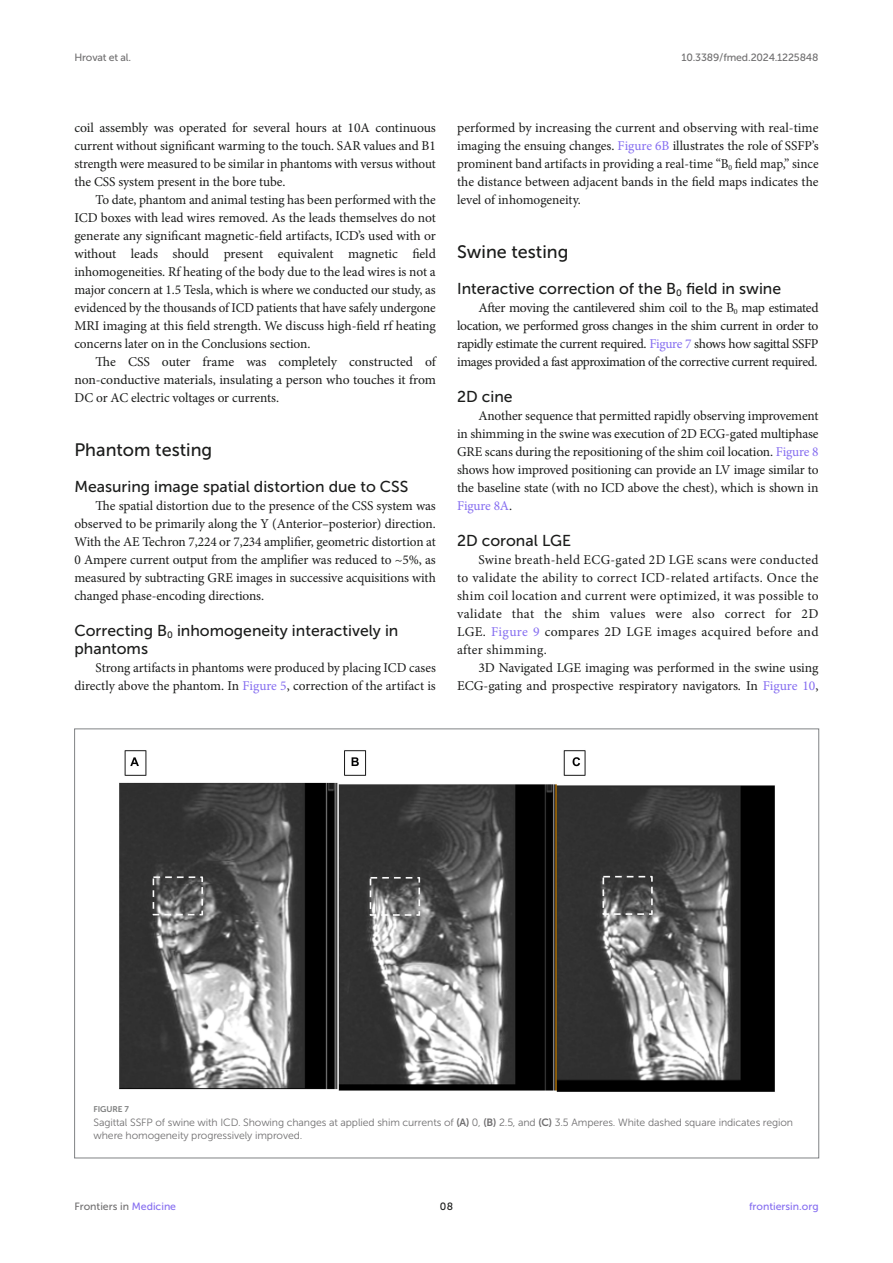
<style>
.page{position:relative;width:893px;height:1263px;background:#fff}
.page>*{position:absolute;margin:0;border:0;box-sizing:border-box;transform-origin:0 0}
.HEAD_2{font:18px "Museo Sans 500";color:#1b1c1b}
.HEAD_3_after_HEAD_2{font:15.75px "Museo Sans 500";color:#1b1c1b}
.HEAD_3{font:15.75px/18px "Museo Sans 500";color:#1b1c1b}
.TEXT_FLUSH{font:13.5px/18px "Minion Pro";letter-spacing:-.005em;color:#1b1c1b;text-align:justify}
.TEXT{font:13.5px/18px "Minion Pro";letter-spacing:-.005em;color:#1b1c1b;text-align:justify}
.FIG_LEG{font:10.5px/13.5px "Museo Sans 300";letter-spacing:-.01em;color:#706f70}
.t1{font:10.5px "Museo Sans 500";letter-spacing:-.015em;color:#706f70}
.t2{font:10.5px "Museo Sans 500";color:#856df0}
.t3{font:10.5px "Museo Sans 500";color:#1b1c1b}
.FIG_HD{font:8.25px "Museo Sans 700";letter-spacing:-.01em;color:#7e7f7f}
.s1{color:#856df0}
.s2{font-family:"Museo Sans 700"}
</style>
<div class="page">
<img style="left:119px;top:750px;width:656px;height:342px">
<p class="t1" style="left:74px;top:51px;width:58px">Hrovat et al.</p>
<p class="t1" style="left:681px;top:51px;width:139px">10.3389/fmed.2024.1225848</p>
<p class="TEXT" style="left:74px;top:119px;width:363px">coil assembly was operated for several hours at 10A continuous current without significant warming to the touch. SAR values and B1 strength were measured to be similar in phantoms with versus without the CSS system present in the bore tube.</p>
<p class="TEXT" style="left:74px;top:191px;width:363px;text-indent:21px">To date, phantom and animal testing has been performed with the ICD boxes with lead wires removed. As the leads themselves do not generate any significant magnetic-field artifacts, ICD’s used with or without leads should present equivalent magnetic field inhomogeneities. Rf heating of the body due to the lead wires is not a major concern at 1.5 Tesla, which is where we conducted our study, as evidenced by the thousands of ICD patients that have safely undergone MRI imaging at this field strength. We discuss high-field rf heating concerns later on in the Conclusions section.</p>
<p class="TEXT" style="left:74px;top:353px;width:363px;text-indent:21px">The CSS outer frame was completely constructed of non-conductive materials, insulating a person who touches it from DC or AC electric voltages or currents.</p>
<p class="HEAD_2" style="left:74px;top:440px;width:139px">Phantom testing</p>
<p class="HEAD_3_after_HEAD_2" style="left:74px;top:478px;width:336px">Measuring image spatial distortion due to CSS</p>
<p class="TEXT_FLUSH" style="left:74px;top:497px;width:363px;text-indent:21px">The spatial distortion due to the presence of the CSS system was observed to be primarily along the Y (Anterior–posterior) direction.<br>With the AE Techron 7,224 or 7,234 amplifier, geometric distortion at 0 Ampere current output from the amplifier was reduced to ~5%, as measured by subtracting GRE images in successive acquisitions with changed phase-encoding directions.</p>
<p class="HEAD_3" style="left:74px;top:622px;width:326px">Correcting B<sub>0</sub> inhomogeneity interactively in phantoms</p>
<p class="TEXT_FLUSH" style="left:74px;top:659px;width:363px;text-align:right">Strong artifacts in phantoms were produced by placing ICD cases directly above the phantom. In <span class="s1">Figure 5</span>, correction of the artifact is</p>
<p class="TEXT_FLUSH" style="left:457px;top:119px;width:363px">performed by increasing the current and observing with real-time imaging the ensuing changes. <span class="s1">Figure 6B</span> illustrates the role of SSFP’s prominent band artifacts in providing a real-time “B<sub>0</sub> field map,” since the distance between adjacent bands in the field maps indicates the level of inhomogeneity.</p>
<p class="HEAD_2" style="left:457px;top:242px;width:113px">Swine testing</p>
<p class="HEAD_3_after_HEAD_2" style="left:457px;top:280px;width:326px">Interactive correction of the B<sub>0</sub> field in swine</p>
<p class="TEXT_FLUSH" style="left:457px;top:299px;width:363px;text-indent:21px">After moving the cantilevered shim coil to the B<sub>0</sub> map estimated location, we performed gross changes in the shim current in order to rapidly estimate the current required. <span class="s1">Figure 7</span> shows how sagittal SSFP images provided a fast approximation of the corrective current required.</p>
<p class="HEAD_3" style="left:457px;top:388px;width:57px">2D cine</p>
<p class="TEXT_FLUSH" style="left:457px;top:407px;width:363px;text-indent:21px">Another sequence that permitted rapidly observing improvement in shimming in the swine was execution of 2D ECG-gated multiphase GRE scans during the repositioning of the shim coil location. <span class="s1">Figure 8 </span>shows how improved positioning can provide an LV image similar to the baseline state (with no ICD above the chest), which is shown in <span class="s1">Figure 8A</span>.</p>
<p class="HEAD_3" style="left:457px;top:532px;width:115px">2D coronal LGE</p>
<p class="TEXT_FLUSH" style="left:457px;top:551px;width:363px;text-indent:21px">Swine breath-held ECG-gated 2D LGE scans were conducted to validate the ability to correct ICD-related artifacts. Once the shim coil location and current were optimized, it was possible to validate that the shim values were also correct for 2D LGE. <span class="s1">Figure 9</span> compares 2D LGE images acquired before and after shimming.</p>
<p class="TEXT" style="left:457px;top:659px;width:363px;text-align:right">3D Navigated LGE imaging was performed in the swine using<br>ECG-gating and prospective respiratory navigators. In <span class="s1">Figure 10</span>,</p>
<p class="FIG_HD" style="left:94px;top:1104px;width:37px">FIGURE 7</p>
<p class="FIG_LEG" style="left:94px;top:1115px;width:701px">Sagittal SSFP of swine with ICD. Showing changes at applied shim currents of <span class="s2">(A)</span> 0, <span class="s2">(B)</span> 2.5, and <span class="s2">(C)</span> 3.5 Amperes. White dashed square indicates region where homogeneity progressively improved.</p>
<p class="t1" style="left:74px;top:1200px;width:103px">Frontiers in <span class="s1">Medicine</span></p>
<p class="t3" style="left:440px;top:1200px;width:15px">08</p>
<p class="t2" style="left:749px;top:1200px;width:71px">frontiersin.org</p>
</div>
